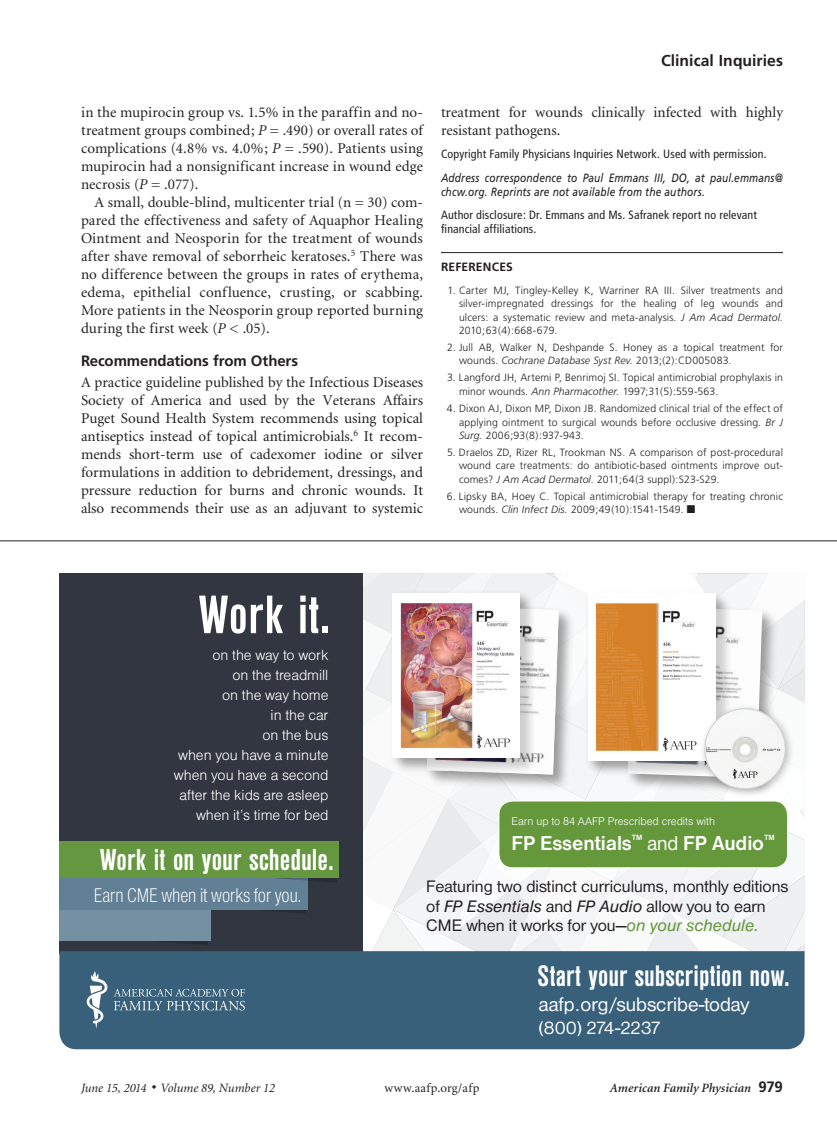
<style>
.page{position:relative;width:837px;height:1135px;background:#fff}
.page>*{position:absolute;margin:0;border:0;box-sizing:border-box;transform-origin:0 0}
.t1{font:700 condensed 56.25px "Nimbus San D";letter-spacing:.01em;color:#fff}
.t2{font:700 condensed 31.5px "Nimbus San D";color:#fff}
.t3{font:700 condensed 30.9px "Nimbus San D";color:#fff}
.t4{font:700 20.85px "Nimbus San D";letter-spacing:-.005em;color:#fff}
.t5{font:20.55px "Nimbus San D Ligh Cond";letter-spacing:-.005em;color:#fff;scale:.95 1}
.t6{font:20.4px "Nimbus San D";color:#fff}
.t7{font:19.05px "Nimbus San D";color:#fff}
.t8{font:17.25px/19.5px "Nimbus San D";color:#231f20}
.t9{font:700 15.75px "Frutiger";color:#231f20}
.t10{font:15.3px/20px "Nimbus San D Ligh";letter-spacing:-.005em;color:#fff;text-align:right}
.body_text{font:15px/18px "Minion";letter-spacing:.01em;color:#231f20;text-align:justify}
.body_noindent{font:15px/18px "Minion";color:#231f20;text-align:justify}
.head1{font:700 15px "Frutiger";letter-spacing:-.01em;color:#231f20}
.t11{font:italic 12.75px "Minion";color:#231f20}
.t12{font:italic 600 12.75px "Minion";letter-spacing:.005em;color:#231f20}
.t13{font:12.75px "Minion";letter-spacing:.03em;color:#231f20}
.blurb{font:condensed 12px/14.2px "Frutiger";letter-spacing:.01em;color:#231f20}
.corres_auth{font:italic 12px/14.2px "Frutiger";letter-spacing:.015em;color:#231f20;scale:.85 1}
.refs_head{font:700 12px "Frutiger";letter-spacing:.015em;color:#231f20}
.t14{font:11.7px "Nimbus San D Ligh";color:#fff}
.refs{font:300 10.5px/13.5px "Frutiger";letter-spacing:.01em;color:#231f20;text-align:justify}
.t15{font:700 7.8px "Nimbus San D";color:#fff}
.s1{font-style:italic}
.s2{font-style:italic;color:#65973b}
.s3{font-weight:400}
.s4{font-family:"Frutiger";font-weight:700;font-style:normal;font-size:15px}
</style>
<div class="page">
<hr style="left:441px;top:252px;width:342px;height:1px;background:#231f20">
<hr style="left:0;top:540px;width:837px;height:1px;background:#231f20">
<div style="left:59px;top:573px;width:304px;height:380px;background:#323640"></div>
<div style="left:59px;top:951px;width:746px;height:97px;background:#38607a"></div>
<svg style="left:87px;top:970px;width:21px;height:58px"></svg>
<svg style="left:114px;top:988px;width:131px;height:22px;background:#5c7c92"></svg>
<svg style="left:118px;top:940px;width:90px;height:5px"></svg>
<div style="left:59px;top:909px;width:152px;height:31px;background:#7590a2"></div>
<div style="left:59px;top:878px;width:249px;height:31px;background:#618095"></div>
<div style="left:59px;top:841px;width:280px;height:37px;background:#659740"></div>
<svg style="left:217px;top:573px;width:588px;height:380px"></svg>
<img style="left:733px;top:606px;width:28px;height:96px">
<div style="left:589px;top:595px;width:144px;height:182px;background:#231f20;opacity:.21"></div>
<img style="left:588px;top:593px;width:128px;height:167px">
<div style="left:699px;top:702px;width:96px;height:96px;background:#231f20;opacity:.28"></div>
<img style="left:705px;top:708px;width:80px;height:80px;border-radius:40px">
<div style="left:705px;top:708px;width:80px;height:80px;border:1px solid #d0d2d6;border-radius:50%"></div>
<div style="left:499px;top:800px;width:289px;height:67px;background:#65973b;border-radius:14px"></div>
<div style="left:498px;top:800px;width:290px;height:68px;border:1px solid #fff;border-radius:14px"></div>
<p class="body_text" style="left:81px;top:104px;width:344px">in the mupirocin group vs. 1.5% in the paraffin and no&shy;treatment groups combined; <span class="s1">P</span> = .490) or overall rates of complications (4.8% vs. 4.0%; <span class="s1">P</span> = .590). Patients using mupirocin had a nonsignificant increase in wound edge necrosis (<span class="s1">P</span> = .077).</p>
<p class="body_text" style="left:81px;top:194px;width:344px;text-indent:14px">A small, double-blind, multicenter trial (n = 30) com&shy;pared the effectiveness and safety of Aquaphor Healing Ointment and Neosporin for the treatment of wounds after shave removal of seborrheic keratoses.<sup>5</sup> There was no difference between the groups in rates of erythema, edema, epithelial confluence, crusting, or scabbing.<br>More patients in the Neosporin group reported burning during the first week (<span class="s1">P</span> &lt; .05).</p>
<p class="head1" style="left:81px;top:352px;width:219px">Recommendations from Others</p>
<p class="body_noindent" style="left:81px;top:374px;width:344px">A practice guideline published by the Infectious Diseases Society of America and used by the Veterans Affairs Puget Sound Health System recommends using topical antiseptics instead of topical antimicrobials.<sup>6</sup> It recom&shy;mends short-term use of cadexomer iodine or silver formulations in addition to debridement, dressings, and pressure reduction for burns and chronic wounds. It also recommends their use as an adjuvant to systemic</p>
<h3 class="t9" style="left:661px;top:51px;width:123px">Clinical Inquiries</h3>
<p class="body_noindent" style="left:441px;top:104px;width:344px">treatment for wounds clinically infected with highly resistant pathogens.</p>
<p class="blurb" style="left:441px;top:147px;width:327px">Copyright Family Physicians Inquiries Network. Used with permission.</p>
<p class="corres_auth" style="left:441px;top:170px;width:404px">Address correspondence to Paul Emmans III, DO, at paul.emmans@ chcw.org. Reprints are not available from the authors.</p>
<p class="blurb" style="left:441px;top:208px;width:318px">Author disclosure: Dr. Emmans and Ms. Safranek report no relevant financial affiliations.</p>
<p class="refs_head" style="left:441px;top:260px;width:73px">REFERENCES</p>
<p class="refs" style="left:459px;top:283px;width:326px;text-indent:-11px">1. Carter MJ, Tingley-Kelley K, Warriner RA III. Silver treatments and silver-impregnated dressings for the healing of leg wounds and ulcers: a systematic review and meta-analysis. <span class="s1">J Am Acad Dermatol.<br></span>2010;63(4):668-679.</p>
<p class="refs" style="left:459px;top:340px;width:325px;text-indent:-12px">2. Jull AB, Walker N, Deshpande S. Honey as a topical treatment for wounds. <span class="s1">Cochrane Database Syst Rev.</span> 2013;(2):CD005083.</p>
<p class="refs" style="left:459px;top:371px;width:325px;text-indent:-12px">3. Langford JH, Artemi P, Benrimoj SI. Topical antimicrobial prophylaxis in minor wounds. <span class="s1">Ann Pharmacother.</span> 1997;31(5):559-563.</p>
<p class="refs" style="left:459px;top:402px;width:326px;text-indent:-12px">4. Dixon AJ, Dixon MP, Dixon JB. Randomized clinical trial of the effect of applying ointment to surgical wounds before occlusive dressing. <span class="s1">Br J Surg.</span> 2006;93(8):937-943.</p>
<p class="refs" style="left:459px;top:445px;width:326px;text-indent:-12px">5. Draelos ZD, Rizer RL, Trookman NS. A comparison of post-procedural wound care treatments: do antibiotic-based ointments improve out&shy;comes? <span class="s1">J Am Acad Dermatol.</span> 2011;64(3 suppl):S23-S29.</p>
<p class="refs" style="left:459px;top:489px;width:326px;text-indent:-12px">6. Lipsky BA, Hoey C. Topical antimicrobial therapy for treating chronic wounds. <span class="s1">Clin Infect Dis.</span> 2009;49(10):1541-1549. ■</p>
<p class="t1" style="left:198px;top:584px;width:133px">Work it.</p>
<p class="t10" style="left:174px;top:645px;width:156px">on the way to work<br>on the treadmill<br>on the way home<br>in the car<br>on the bus<br>when you have a minute when you have a second after the kids are asleep when it’s time for bed</p>
<p class="t2" style="left:100px;top:842px;width:236px">Work it on your schedule.</p>
<p class="t5" style="left:94px;top:883px;width:220px">Earn CME when it works for you.</p>
<p class="t8" style="left:426px;top:876px;width:364px">Featuring two distinct curriculums, monthly editions of <span class="s1">FP Essentials</span> and <span class="s1">FP Audio</span> allow you to earn<br>CME when it works for you—<span class="s2">on your schedule.</span></p>
<p class="t14" style="left:511px;top:814px;width:205px">Earn up to 84 AAFP Prescribed credits with</p>
<p class="t4" style="left:511px;top:831px;width:122px">FP Essentials</p>
<p class="t15" style="left:632px;top:832px;width:12px">TM</p>
<p class="t4" style="left:647px;top:831px;width:118px"><span class="s3">and</span> FP Audio</p>
<p class="t15" style="left:764px;top:832px;width:12px">TM</p>
<p class="t3" style="left:538px;top:958px;width:254px">Start your subscription now.</p>
<p class="t6" style="left:539px;top:992px;width:212px">aafp.org/subscribe-today</p>
<p class="t7" style="left:539px;top:1016px;width:123px">(800) 274-2237</p>
<p class="t11" style="left:81px;top:1080px;width:196px">June 15, 2014 ◆ Volume 89, Number 12</p>
<p class="t13" style="left:384px;top:1080px;width:97px">www.aafp.org/afp</p>
<p class="t12" style="left:610px;top:1080px;width:175px">American Family Physician <span class="s4">979</span></p>
</div>
